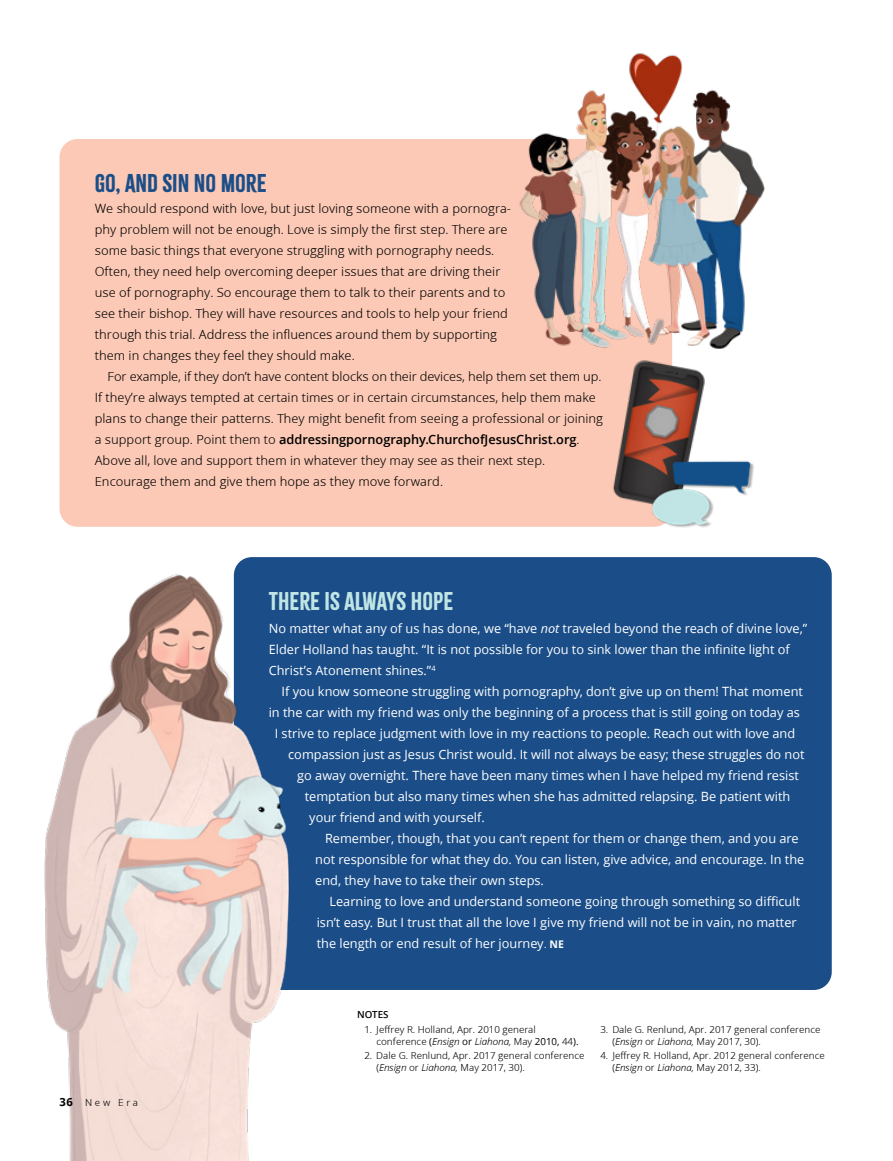
<style>
.page{position:relative;width:893px;height:1161px;background:#fff}
.page>*{position:absolute;margin:0;border:0;box-sizing:border-box;transform-origin:0 0}
.TOPIC-1_title{font:22.5px "Citrus Gothic Solid";color:#c0e5e5}
.TOPIC-1_title-2{font:22.5px "Citrus Gothic Solid";color:#1b4e88}
.ARTCL_para{font:12.75px/21px "Zoramlds Lat";color:#fff}
.TOPIC-1_para_first{font:12.75px/21px "Zoramlds Lat";color:#000}
.ARTCL_para-2{font:12.75px/21px "Zoramlds Lat";color:#000}
.TOPIC-1_para_first-2{font:12.75px/21px "Zoramlds Lat";color:#fff}
.Folio_L{font:9.75px/12px "Zoramlds Lat";color:#000}
.t1{font:600 9.75px "Zoramlds Lat";color:#000}
.s1{font-weight:600}
.s2{font-style:italic}
.s3{font-style:inherit}
.s4{font-weight:700;font-size:10.5px}
.s5{font-weight:700;font-size:11.25px}
</style>
<div class="page">
<div style="left:60px;top:139px;width:612px;height:388px;background:#fbc9b5;border-radius:18px"></div>
<div style="left:234px;top:557px;width:598px;height:433px;background:#1b4e88;border-radius:18px"></div>
<img style="left:519px;top:53px;width:246px;height:296px">
<img style="left:591px;top:360px;width:163px;height:168px">
<img style="left:44px;top:559px;width:246px;height:602px">
<p class="TOPIC-1_title-2" style="left:95px;top:169px;width:173px">GO, AND SIN NO MORE</p>
<p class="TOPIC-1_para_first" style="left:95px;top:198px;width:418px">We should respond with love, but just loving someone with a pornogra&shy;phy problem will not be enough. Love is simply the first step. There are some basic things that everyone struggling with pornography needs.<br>Often, they need help overcoming deeper issues that are driving their use of pornography. So encourage them to talk to their parents and to see their bishop. They will have resources and tools to help your friend through this trial. Address the influences around them by supporting them in changes they feel they should make.</p>
<p class="ARTCL_para-2" style="left:95px;top:366px;width:510px;text-indent:13px">For example, if they don’t have content blocks on their devices, help them set them up.<br>If they’re always tempted at certain times or in certain circumstances, help them make plans to change their patterns. They might benefit from seeing a professional or joining a support group. Point them to <span class="s1">addressingpornography.ChurchofJesusChrist.org</span>.<br>Above all, love and support them in whatever they may see as their next step.<br>Encourage them and give them hope as they move forward.</p>
<p class="TOPIC-1_title" style="left:269px;top:587px;width:186px">THERE IS ALWAYS HOPE</p>
<p class="TOPIC-1_para_first-2" style="left:269px;top:618px;width:540px">No matter what any of us has done, we “have <span class="s2">not</span> traveled beyond the reach of divine love,”<br>Elder Holland has taught. “It is not possible for you to sink lower than the infinite light of<br>Christ’s Atonement shines.”<sup>4</sup></p>
<p class="ARTCL_para" style="left:281px;top:681px;width:523px">If you know someone struggling with pornography, don’t give up on them! That moment</p>
<p class="ARTCL_para" style="left:269px;top:702px;width:533px">in the car with my friend was only the beginning of a process that is still going on today as</p>
<p class="ARTCL_para" style="left:275px;top:723px;width:522px">I strive to replace judgment with love in my reactions to people. Reach out with love and</p>
<p class="ARTCL_para" style="left:288px;top:744px;width:518px">compassion just as Jesus Christ would. It will not always be easy; these struggles do not</p>
<p class="ARTCL_para" style="left:297px;top:765px;width:503px">go away overnight. There have been many times when I have helped my friend resist</p>
<p class="ARTCL_para" style="left:305px;top:786px;width:487px">temptation but also many times when she has admitted relapsing. Be patient with</p>
<p class="ARTCL_para" style="left:309px;top:807px;width:177px">your friend and with yourself.</p>
<p class="ARTCL_para" style="left:315px;top:828px;width:491px;text-indent:10px">Remember, though, that you can’t repent for them or change them, and you are not responsible for what they do. You can listen, give advice, and encourage. In the end, they have to take their own steps.</p>
<p class="ARTCL_para" style="left:317px;top:891px;width:485px;text-indent:13px">Learning to love and understand someone going through something so difficult isn’t easy. But I trust that all the love I give my friend will not be in vain, no matter the length or end result of her journey<span class="s3">.</span> <span class="s4">NE</span></p>
<p class="Folio_L" style="left:60px;top:1096px;width:80px"><span class="s5">36</span> New Era</p>
<p class="t1" style="left:357px;top:1007px;width:33px">NOTES</p>
<p class="Folio_L" style="left:376px;top:1023px;width:204px;text-indent:-12px">1. Jeffrey R. Holland, Apr. 2010 general conference <span class="s3">(</span><span class="s2">Ensign</span> <span class="s3">or</span> <span class="s2">Liahona,</span> May <span class="s3">2010,</span> 44<span class="s3">).</span></p>
<p class="Folio_L" style="left:376px;top:1049px;width:210px;text-indent:-12px">2. Dale G. Renlund, Apr. 2017 general conference (<span class="s2">Ensign</span> or <span class="s2">Liahona,</span> May 2017, 30).</p>
<p class="Folio_L" style="left:612px;top:1023px;width:210px;text-indent:-12px">3. Dale G. Renlund, Apr. 2017 general conference (<span class="s2">Ensign</span> or <span class="s2">Liahona,</span> May 2017, 30).</p>
<p class="Folio_L" style="left:612px;top:1049px;width:214px;text-indent:-12px">4. Jeffrey R. Holland, Apr. 2012 general conference (<span class="s2">Ensign</span> or <span class="s2">Liahona,</span> May 2012, 33).</p>
</div>
